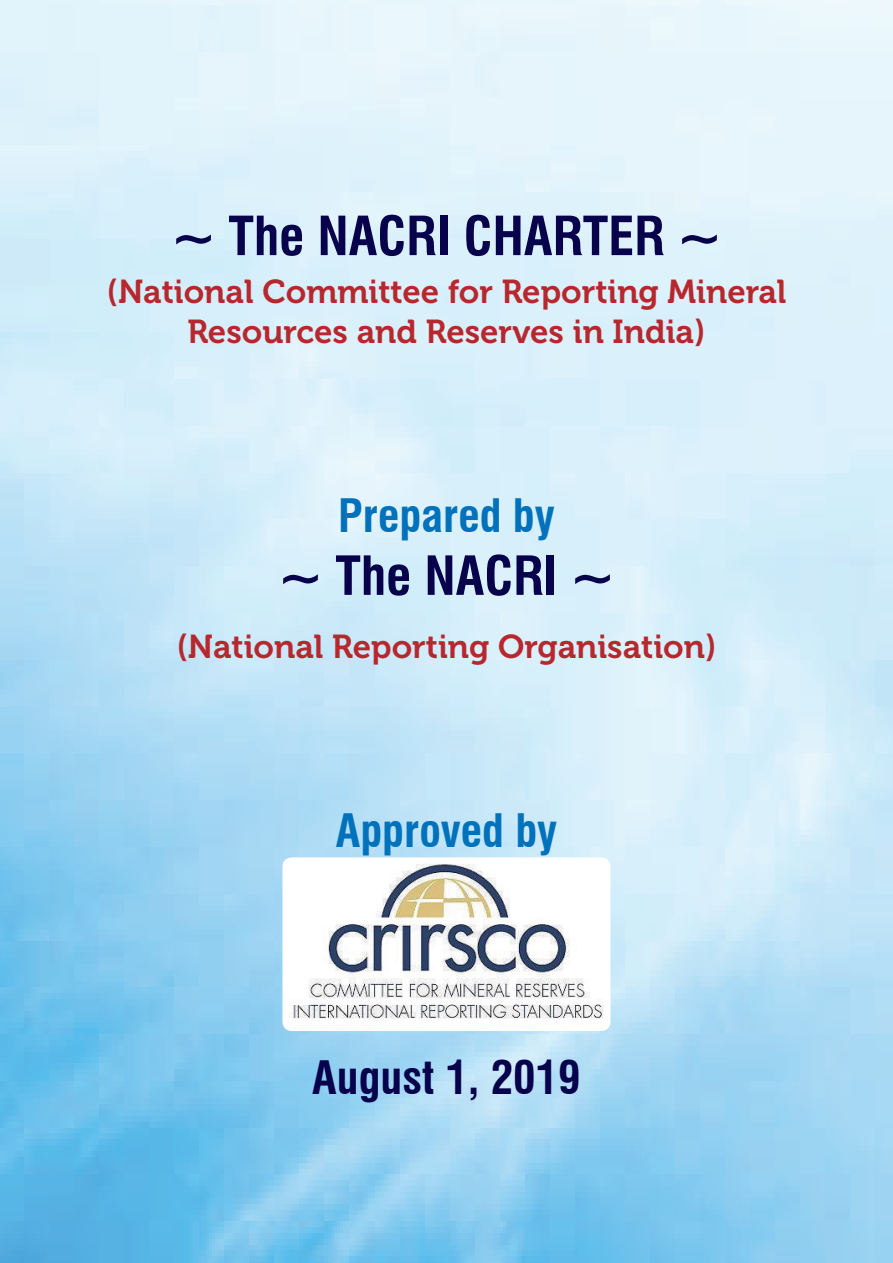
<style>
.page{position:relative;width:893px;height:1263px;background:#fff}
.page>*{position:absolute;margin:0;border:0;box-sizing:border-box;transform-origin:0 0}
.t1{font:700 condensed 52.5px "Swiss 721 BT";color:#08014c}
.t2{font:700 condensed 45px "Swiss 721 BT";color:#0072bc}
.t3{font:700 condensed 45px "Swiss 721 BT";color:#08014c}
.t4{font:33px/39.6px "Museo 700";color:#b7282e;text-align:center}
</style>
<div class="page">
<img style="left:0;top:0;width:893px;height:1263px">
<img style="left:282px;top:857px;width:328px;height:174px">
<div style="left:877px;top:3px;width:13px;height:13px;background:#eef8fc"></div>
<h1 class="t1" style="left:172px;top:205px;width:551px">~ The NACRI CHARTER ~</h1>
<p class="t4" style="left:107px;top:272px;width:681px">(National Committee for Reporting Mineral<br>Resources and Reserves in India)</p>
<h2 class="t2" style="left:338px;top:488px;width:218px">Prepared by</h2>
<h1 class="t1" style="left:279px;top:544px;width:337px">~ The NACRI ~</h1>
<p class="t4" style="left:176px;top:627px;width:542px">(National Reporting Organisation)</p>
<h2 class="t2" style="left:336px;top:803px;width:223px">Approved by</h2>
<h2 class="t3" style="left:312px;top:1051px;width:270px">August 1, 2019</h2>
</div>
